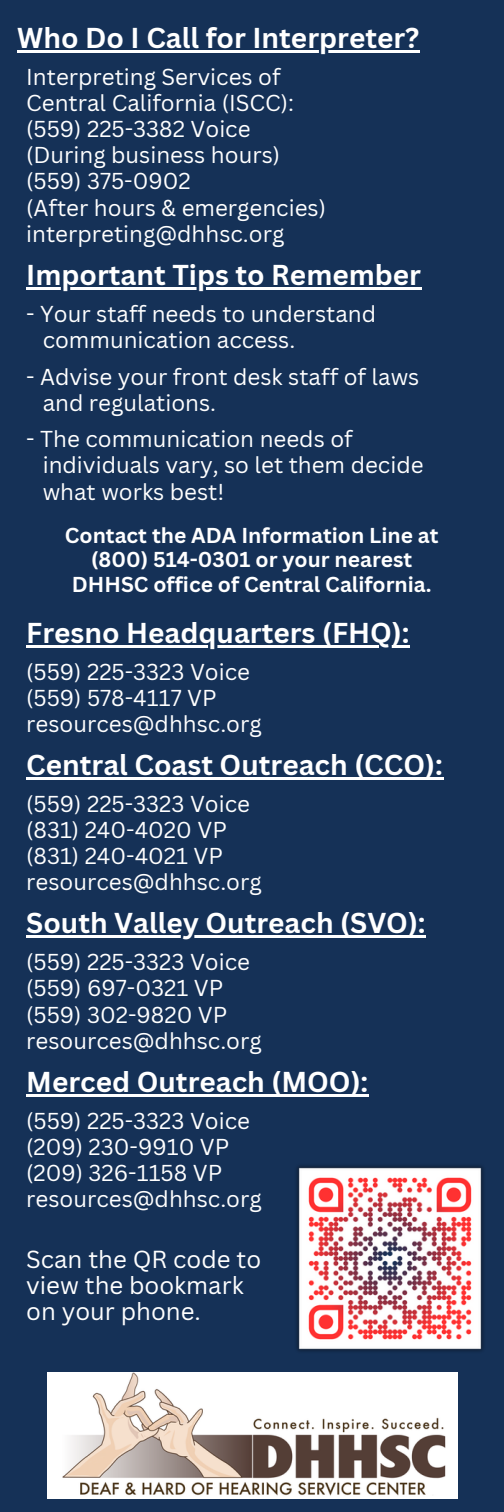
<style>
.page{position:relative;width:504px;height:1512px;background:#153157}
.page>*{position:absolute;margin:0;border:0;box-sizing:border-box;transform-origin:0 0}
.t1{font:700 28px "Canva Sans";color:#fff}
.t2{font:24.15px/25.9px "Canva Sans";color:#fff}
.t3{font:22.4px/26.2px "Canva Sans";color:#fff}
.t4{font:700 21px/24.5px "Canva Sans";color:#fff;text-align:center}
</style>
<div class="page">
<img style="left:48px;top:1372px;width:409px;height:126px">
<img style="left:296px;top:1165px;width:188px;height:187px">
<hr style="left:17px;top:50px;width:403px;height:3px;background:#fff">
<hr style="left:26px;top:287px;width:396px;height:2px;background:#fff">
<hr style="left:26px;top:645px;width:384px;height:2px;background:#fff">
<hr style="left:26px;top:777px;width:417px;height:3px;background:#fff">
<hr style="left:26px;top:936px;width:400px;height:2px;background:#fff">
<hr style="left:26px;top:1094px;width:343px;height:2px;background:#fff">
<p class="t1" style="left:17px;top:18px;width:404px">Who Do I Call for Interpreter?</p>
<h1 class="t3" style="left:26px;top:63px;width:301px">Interpreting Services of<br>Central California (ISCC): (559) 225-3382 Voice (During business hours) (559) 375-0902<br>(After hours &amp; emergencies)</h1>
<h2 class="t3" style="left:26px;top:220px;width:260px">interpreting@dhhsc.org</h2>
<p class="t1" style="left:26px;top:255px;width:396px">Important Tips to Remember</p>
<h2 class="t3" style="left:26px;top:300px;width:351px">- Your staff needs to understand</h2>
<p class="t3" style="left:43px;top:326px;width:254px">communication access.</p>
<h2 class="t3" style="left:26px;top:363px;width:395px">- Advise your front desk staff of laws</h2>
<p class="t3" style="left:43px;top:389px;width:175px">and regulations.</p>
<p class="t3" style="left:43px;top:425px;width:382px;text-indent:-16px">- The communication needs of individuals vary, so let them decide</p>
<h1 class="t3" style="left:43px;top:478px;width:183px">what works best!</h1>
<h2 class="t4" style="left:65px;top:523px;width:375px">Contact the ADA Information Line at (800) 514-0301 or your nearest<br>DHHSC office of Central California.</h2>
<p class="t1" style="left:26px;top:613px;width:385px">Fresno Headquarters (FHQ):</p>
<h1 class="t3" style="left:26px;top:658px;width:225px">(559) 225-3323 Voice (559) 578-4117 VP</h1>
<h2 class="t3" style="left:26px;top:710px;width:237px">resources@dhhsc.org</h2>
<p class="t1" style="left:26px;top:745px;width:418px">Central Coast Outreach (CCO):</p>
<h1 class="t3" style="left:26px;top:790px;width:225px">(559) 225-3323 Voice (831) 240-4020 VP (831) 240-4021 VP</h1>
<h2 class="t3" style="left:26px;top:869px;width:237px">resources@dhhsc.org</h2>
<p class="t1" style="left:26px;top:903px;width:401px">South Valley Outreach (SVO):</p>
<h1 class="t3" style="left:26px;top:949px;width:225px">(559) 225-3323 Voice (559) 697-0321 VP (559) 302-9820 VP</h1>
<h2 class="t3" style="left:26px;top:1027px;width:237px">resources@dhhsc.org</h2>
<p class="t1" style="left:26px;top:1062px;width:344px">Merced Outreach (MOO):</p>
<p class="t3" style="left:26px;top:1107px;width:225px">(559) 225-3323 Voice (209) 230-9910 VP (209) 326-1158 VP</p>
<p class="t3" style="left:26px;top:1185px;width:237px">resources@dhhsc.org</p>
<p class="t2" style="left:26px;top:1245px;width:237px">Scan the QR code to view the bookmark on your phone.</p>
</div>
